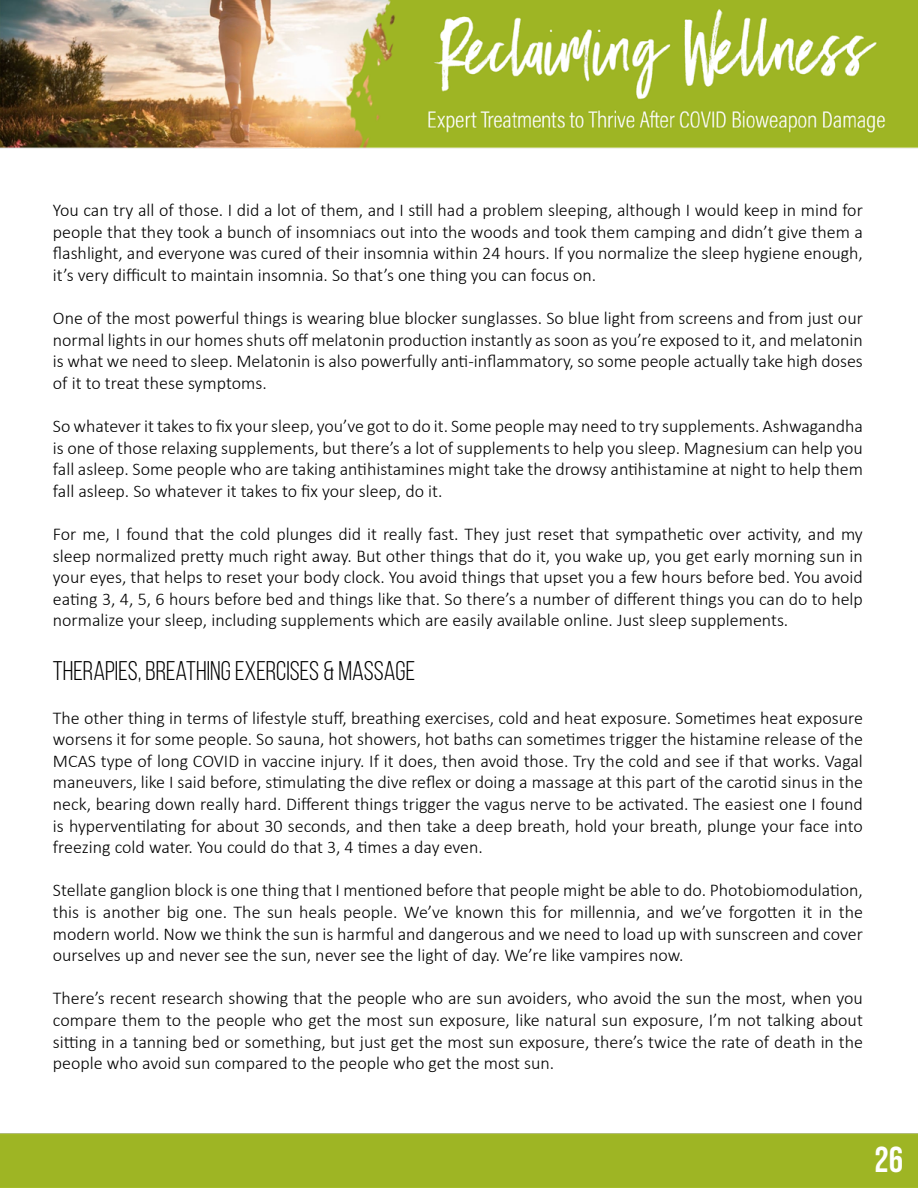
<style>
.page{position:relative;width:918px;height:1188px;background:#fff}
.page>*{position:absolute;margin:0;border:0;box-sizing:border-box;transform-origin:0 0}
.t1{font:36px "Bebas Neue";color:#fff}
.t2{font:27px "Bebas Neue";color:#000}
.t3{font:300 18px/21.6px "Calibri";color:#000;text-align:justify}
</style>
<div class="page">
<img style="left:0;top:0;width:918px;height:1188px">
<p class="t3" style="left:53px;top:199px;width:812px">You can try all of those. I did a lot of them, and I still had a problem sleeping, although I would keep in mind for people that they took a bunch of insomniacs out into the woods and took them camping and didn’t give them a flashlight, and everyone was cured of their insomnia within 24 hours. If you normalize the sleep hygiene enough, it’s very difficult to maintain insomnia. So that’s one thing you can focus on.</p>
<p class="t3" style="left:53px;top:307px;width:812px">One of the most powerful things is wearing blue blocker sunglasses. So blue light from screens and from just our normal lights in our homes shuts off melatonin production instantly as soon as you’re exposed to it, and melatonin is what we need to sleep. Melatonin is also powerfully anti-inflammatory, so some people actually take high doses of it to treat these symptoms.</p>
<p class="t3" style="left:53px;top:415px;width:812px">So whatever it takes to fix your sleep, you’ve got to do it. Some people may need to try supplements. Ashwagandha is one of those relaxing supplements, but there’s a lot of supplements to help you sleep. Magnesium can help you fall asleep. Some people who are taking antihistamines might take the drowsy antihistamine at night to help them fall asleep. So whatever it takes to fix your sleep, do it.</p>
<p class="t3" style="left:53px;top:523px;width:812px">For me, I found that the cold plunges did it really fast. They just reset that sympathetic over activity, and my sleep normalized pretty much right away. But other things that do it, you wake up, you get early morning sun in your eyes, that helps to reset your body clock. You avoid things that upset you a few hours before bed. You avoid eating 3, 4, 5, 6 hours before bed and things like that. So there’s a number of different things you can do to help normalize your sleep, including supplements which are easily available online. Just sleep supplements.</p>
<h2 class="t2" style="left:53px;top:657px;width:364px">THERAPIES, BREATHING EXERCISES &amp; MASSAGE</h2>
<p class="t3" style="left:53px;top:707px;width:812px">The other thing in terms of lifestyle stuff, breathing exercises, cold and heat exposure. Sometimes heat exposure worsens it for some people. So sauna, hot showers, hot baths can sometimes trigger the histamine release of the MCAS type of long COVID in vaccine injury. If it does, then avoid those. Try the cold and see if that works. Vagal maneuvers, like I said before, stimulating the dive reflex or doing a massage at this part of the carotid sinus in the neck, bearing down really hard. Different things trigger the vagus nerve to be activated. The easiest one I found is hyperventilating for about 30 seconds, and then take a deep breath, hold your breath, plunge your face into freezing cold water. You could do that 3, 4 times a day even.</p>
<p class="t3" style="left:53px;top:879px;width:812px">Stellate ganglion block is one thing that I mentioned before that people might be able to do. Photobiomodulation, this is another big one. The sun heals people. We’ve known this for millennia, and we’ve forgotten it in the modern world. Now we think the sun is harmful and dangerous and we need to load up with sunscreen and cover ourselves up and never see the sun, never see the light of day. We’re like vampires now.</p>
<p class="t3" style="left:53px;top:987px;width:812px">There’s recent research showing that the people who are sun avoiders, who avoid the sun the most, when you compare them to the people who get the most sun exposure, like natural sun exposure, I’m not talking about sitting in a tanning bed or something, but just get the most sun exposure, there’s twice the rate of death in the people who avoid sun compared to the people who get the most sun.</p>
<h1 class="t1" style="left:875px;top:1139px;width:30px">26</h1>
</div>
